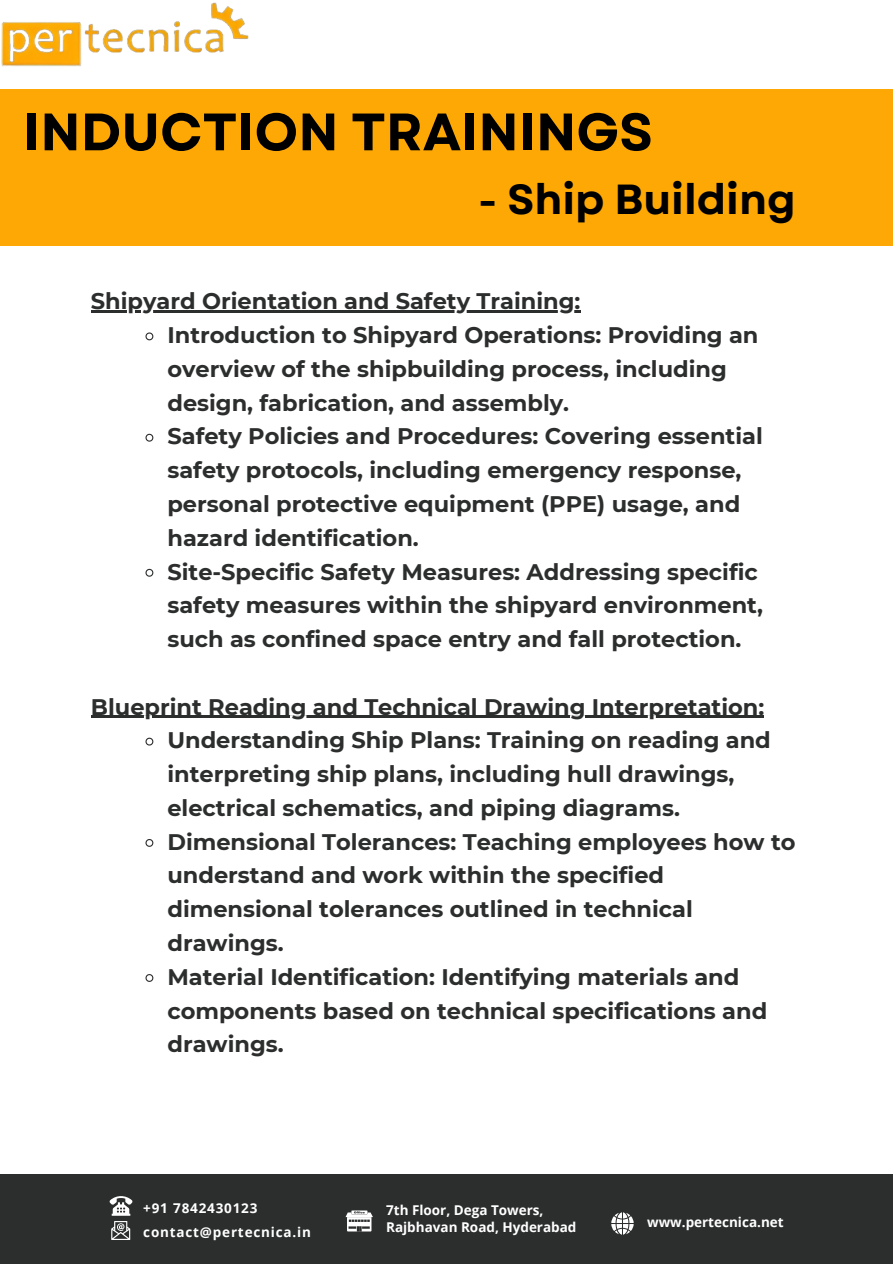
<style>
.page{position:relative;width:893px;height:1264px;background:#fff}
.page>*{position:absolute;margin:0;border:0;box-sizing:border-box;transform-origin:0 0}
.t1{font:700 52.5px "Garet";color:#000}
.t2{font:700 42px "Garet";color:#000}
.t3{font:700 22.5px/33.8px "Montserrat";color:#2c2d2d}
.t4{font:700 13.5px "Open Sans";color:#fff}
.t5{font:700 13.5px "Open Sans";letter-spacing:.06em;color:#fff}
</style>
<div class="page">
<img style="left:1px;top:2px;width:248px;height:65px">
<div style="left:0;top:89px;width:892px;height:157px;background:#fea806"></div>
<div style="left:0;top:1174px;width:892px;height:89px;background:#2c2d2d"></div>
<svg style="left:611px;top:1212px;width:22px;height:22px"></svg>
<svg style="left:345px;top:1210px;width:27px;height:21px"></svg>
<svg style="left:110px;top:1196px;width:22px;height:43px"></svg>
<hr style="left:91px;top:310px;width:489px;height:3px;background:#2c2d2d">
<svg style="left:145px;top:332px;width:9px;height:9px"></svg>
<svg style="left:145px;top:433px;width:9px;height:9px"></svg>
<svg style="left:145px;top:568px;width:9px;height:9px"></svg>
<hr style="left:91px;top:715px;width:478px;height:3px;background:#2c2d2d">
<hr style="left:569px;top:715px;width:16px;height:3px;background:#2c2d2d">
<hr style="left:585px;top:715px;width:179px;height:3px;background:#2c2d2d">
<svg style="left:145px;top:737px;width:9px;height:9px"></svg>
<svg style="left:145px;top:839px;width:9px;height:8px"></svg>
<svg style="left:145px;top:974px;width:9px;height:8px"></svg>
<p class="t1" style="left:23px;top:94px;width:631px">INDUCTION TRAININGS</p>
<p class="t2" style="left:478px;top:169px;width:319px">- Ship Building</p>
<p class="t3" style="left:91px;top:284px;width:491px">Shipyard Orientation and Safety Training:</p>
<p class="t3" style="left:167px;top:318px;width:592px">Introduction to Shipyard Operations: Providing an overview of the shipbuilding process, including design, fabrication, and assembly.</p>
<p class="t3" style="left:167px;top:419px;width:597px">Safety Policies and Procedures: Covering essential safety protocols, including emergency response, personal protective equipment (PPE) usage, and hazard identification.</p>
<p class="t3" style="left:167px;top:554px;width:597px">Site-Specific Safety Measures: Addressing specific safety measures within the shipyard environment, such as confined space entry and fall protection.</p>
<p class="t3" style="left:91px;top:689px;width:675px">Blueprint Reading and Technical Drawing Interpretation:</p>
<p class="t3" style="left:167px;top:723px;width:605px">Understanding Ship Plans: Training on reading and interpreting ship plans, including hull drawings, electrical schematics, and piping diagrams.</p>
<p class="t3" style="left:167px;top:824px;width:629px">Dimensional Tolerances: Teaching employees how to understand and work within the specified dimensional tolerances outlined in technical drawings.</p>
<p class="t3" style="left:167px;top:959px;width:601px">Material Identification: Identifying materials and components based on technical specifications and drawings.</p>
<p class="t5" style="left:143px;top:1198px;width:116px">+91 7842430123</p>
<p class="t5" style="left:143px;top:1222px;width:169px">contact@pertecnica.in</p>
<p class="t4" style="left:386px;top:1200px;width:159px">7th Floor, Dega Towers,</p>
<p class="t4" style="left:386px;top:1217px;width:192px">Rajbhavan Road, Hyderabad</p>
<p class="t4" style="left:647px;top:1212px;width:138px">www.pertecnica.net</p>
</div>
